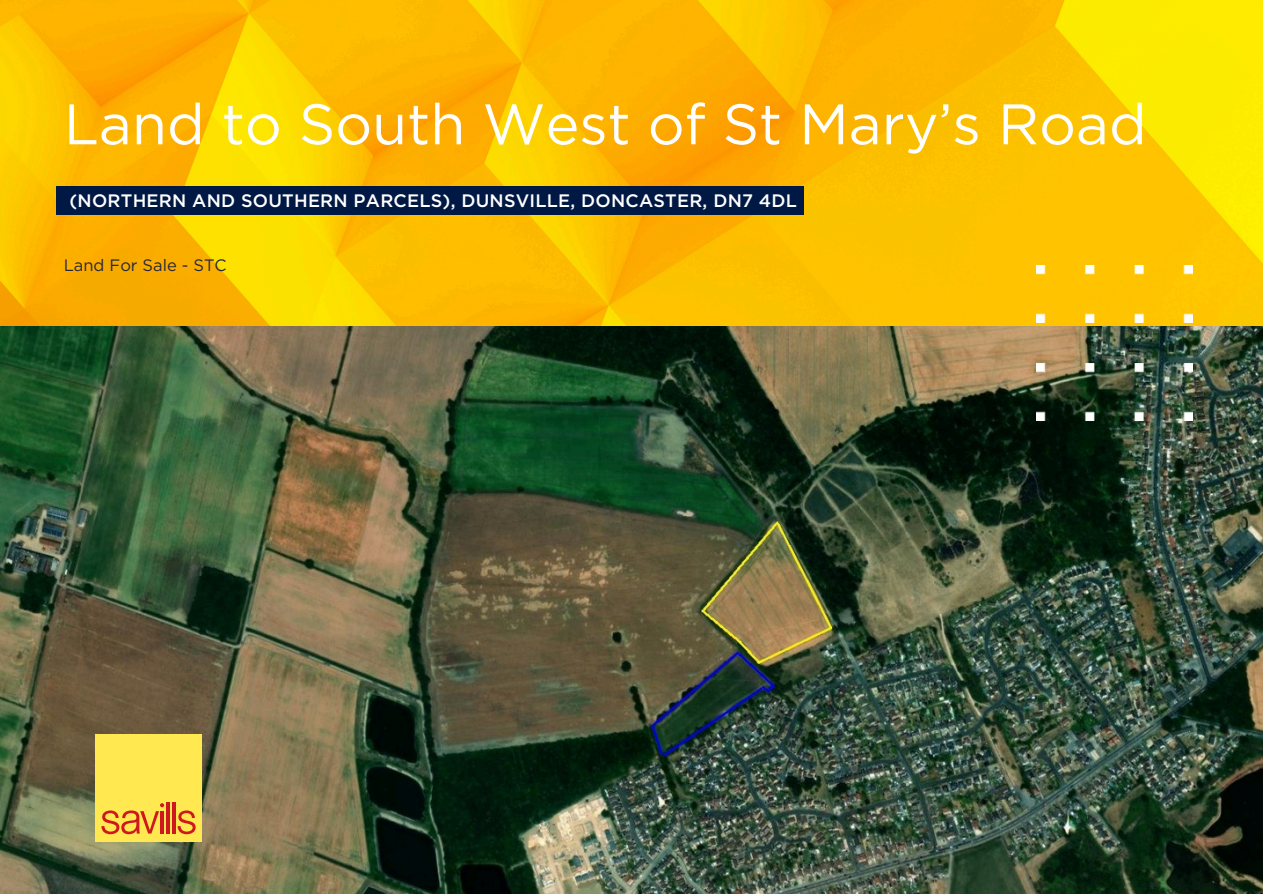
<style>
.page{position:relative;width:1263px;height:894px;background:#fff}
.page>*{position:absolute;margin:0;border:0;box-sizing:border-box;transform-origin:0 0}
.t1{font:57px "Gotham";color:#fff}
.t2{font:500 18px "Gotham";letter-spacing:.015em;color:#fff}
.t3{font:16.5px "Gotham";color:#25273a}
</style>
<div class="page">
<img style="left:0;top:0;width:1263px;height:893px">
<div style="left:95px;top:734px;width:106px;height:106px;background:#ffe850"></div>
<svg style="left:101px;top:803px;width:63px;height:31px"></svg>
<hr style="left:161px;top:810px;width:3px;height:23px;background:#ce171e">
<hr style="left:167px;top:802px;width:3px;height:31px;background:#ce171e">
<hr style="left:173px;top:802px;width:3px;height:31px;background:#ce171e">
<svg style="left:178px;top:810px;width:18px;height:24px"></svg>
<img style="left:1037px;top:265px;width:155px;height:155px">
<div style="left:57px;top:186px;width:747px;height:29px;background:#001844"></div>
<h2 class="t1" style="left:64px;top:89px;width:1084px">Land to South West of St Mary’s Road</h2>
<p class="t2" style="left:69px;top:190px;width:729px">(NORTHERN AND SOUTHERN PARCELS), DUNSVILLE, DONCASTER, DN7 4DL</p>
<p class="t3" style="left:64px;top:255px;width:165px">Land For Sale - STC</p>
</div>
